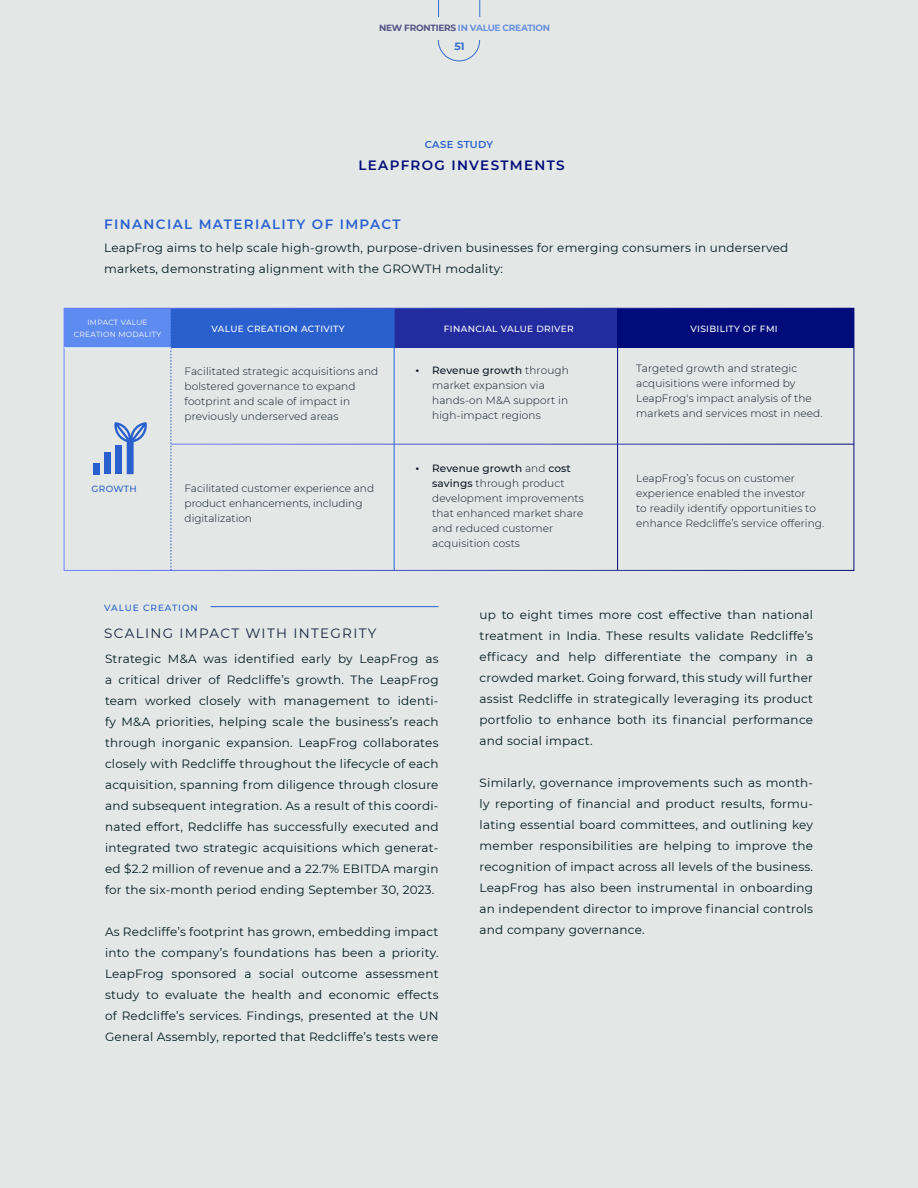
<style>
.page{position:relative;width:918px;height:1188px;background:#e3e7e5}
.page>*{position:absolute;margin:0;border:0;box-sizing:border-box;transform-origin:0 0}
.Murmuration_SMall_ALL_CAP_titles{font:600 13.5px "Montserrat";letter-spacing:.1em;color:#2a60ce}
.Murmuration_SMall_ALL_CAP_titles-2{font:13.5px "Montserrat";letter-spacing:.1em;color:#162540}
.Murmuration_SMall_ALL_CAP_titles-3{font:600 13.5px "Montserrat";letter-spacing:.1em;color:#010b79}
.TL_ICM_Regular_Tight_Spaced{font:12px/21px "Montserrat";letter-spacing:.02em;color:#001b22;text-align:justify}
.TL_ICM_Chart_Text{font:300 10.5px/15px "Montserrat";letter-spacing:.01em;color:#0b1826}
.t1{font:700 10.5px "Montserrat";color:#356dd1}
.Murmuration_SMall_ALL_CAP_titles-4{font:600 10.05px "Montserrat";letter-spacing:.03em;color:#2a60ce}
.t2{font:500 9px "Montserrat";letter-spacing:.04em;color:#fff}
.t3{font:700 9px "Montserrat";letter-spacing:-.03em;color:#6891dc}
.Murmuration_SMall_ALL_CAP_titles-5{font:500 9px "Montserrat";letter-spacing:.095em;color:#2a60ce}
.t4{font:7.5px/11.4px "Montserrat";letter-spacing:.04em;color:#fff;text-align:center}
.s1{color:#535486}
.s2{font-weight:500}
</style>
<div class="page">
<hr style="left:438px;top:0;width:1px;height:37px;background:#356dd1">
<hr style="left:480px;top:0;width:1px;height:37px;background:#356dd1">
<div style="left:438px;top:19px;width:42px;height:42px;border:1px solid #356dd1;border-radius:50%"></div>
<div style="left:366px;top:17px;width:192px;height:23px;background:#e3e7e5"></div>
<div style="left:64px;top:308px;width:107px;height:40px;background:#5e8bf0"></div>
<div style="left:171px;top:308px;width:223px;height:40px;background:#2a60ce"></div>
<div style="left:394px;top:308px;width:223px;height:40px;background:#222c9f"></div>
<div style="left:617px;top:308px;width:237px;height:40px;background:#010b79"></div>
<hr style="left:394px;top:308px;width:1px;height:263px;background:#2a60ce">
<hr style="left:617px;top:309px;width:1px;height:262px;background:#010b79">
<div style="left:64px;top:308px;width:790px;height:263px;border:1px solid #fff"></div>
<svg style="left:171px;top:309px;width:1px;height:262px"></svg>
<hr style="left:171px;top:444px;width:683px;height:1px;background:#fff">
<hr style="left:211px;top:606px;width:228px;height:1px;background:#2a60ce">
<hr style="left:64px;top:348px;width:107px;height:1px;background:#fff">
<svg style="left:114px;top:422px;width:33px;height:52px"></svg>
<div style="left:115px;top:445px;width:7px;height:29px;background:#2a60ce"></div>
<div style="left:104px;top:453px;width:7px;height:21px;background:#2a60ce"></div>
<div style="left:93px;top:463px;width:7px;height:11px;background:#2a60ce"></div>
<p class="t3" style="left:379px;top:22px;width:172px"><span class="s1">NEW FRONTIERS</span> IN VALUE CREATION</p>
<p class="t1" style="left:454px;top:39px;width:12px">51</p>
<p class="Murmuration_SMall_ALL_CAP_titles-4" style="left:425px;top:138px;width:70px">CASE STUDY</p>
<p class="Murmuration_SMall_ALL_CAP_titles-3" style="left:358px;top:156px;width:208px">LEAPFROG INVESTMENTS</p>
<p class="Murmuration_SMall_ALL_CAP_titles" style="left:104px;top:215px;width:298px">FINANCIAL MATERIALITY OF IMPACT</p>
<p class="TL_ICM_Regular_Tight_Spaced" style="left:104px;top:237px;width:686px">LeapFrog aims to help scale high-growth, purpose-driven businesses for emerging consumers in underserved markets, demonstrating alignment with the GROWTH modality:</p>
<p class="t4" style="left:74px;top:317px;width:89px">IMPACT VALUE<br>CREATION MODALITY</p>
<p class="t2" style="left:212px;top:323px;width:135px">VALUE CREATION ACTIVITY</p>
<p class="t2" style="left:444px;top:323px;width:131px">FINANCIAL VALUE DRIVER</p>
<p class="t2" style="left:691px;top:323px;width:89px">VISIBILITY OF FMI</p>
<p class="Murmuration_SMall_ALL_CAP_titles-5" style="left:91px;top:483px;width:47px">GROWTH</p>
<p class="TL_ICM_Chart_Text" style="left:185px;top:363px;width:195px">Facilitated strategic acquisitions and bolstered governance to expand footprint and scale of impact in previously underserved areas</p>
<p class="TL_ICM_Chart_Text" style="left:185px;top:481px;width:191px">Facilitated customer experience and product enhancements, including digitalization</p>
<p class="TL_ICM_Chart_Text" style="left:432px;top:362px;width:138px"><span class="s2">Revenue growth</span> through market expansion via hands-on M&amp;A support in high-impact regions</p>
<p class="TL_ICM_Chart_Text" style="left:432px;top:460px;width:153px"><span class="s2">Revenue growth</span> and <span class="s2">cost savings</span> through product development improvements that enhanced market share and reduced customer acquisition costs</p>
<p class="TL_ICM_Chart_Text" style="left:636px;top:360px;width:188px">Targeted growth and strategic acquisitions were informed by<br>LeapFrog's impact analysis of the markets and services most in need.</p>
<p class="TL_ICM_Chart_Text" style="left:636px;top:470px;width:190px">LeapFrog’s focus on customer experience enabled the investor<br>to readily identify opportunities to enhance Redcliffe’s service offering.</p>
<p class="Murmuration_SMall_ALL_CAP_titles-5" style="left:104px;top:601px;width:95px">VALUE CREATION</p>
<p class="Murmuration_SMall_ALL_CAP_titles-2" style="left:104px;top:624px;width:274px">SCALING IMPACT WITH INTEGRITY</p>
<p class="TL_ICM_Regular_Tight_Spaced" style="left:105px;top:647px;width:335px">Strategic M&amp;A was identified early by LeapFrog as a critical driver of Redcliffe’s growth. The LeapFrog team worked closely with management to identi&shy;fy M&amp;A priorities, helping scale the business’s reach through inorganic expansion. LeapFrog collaborates closely with Redcliffe throughout the lifecycle of each acquisition, spanning from diligence through closure and subsequent integration. As a result of this coordi&shy;nated effort, Redcliffe has successfully executed and integrated two strategic acquisitions which generat&shy;ed $2.2 million of revenue and a 22.7% EBITDA margin for the six-month period ending September 30, 2023.</p>
<p class="TL_ICM_Regular_Tight_Spaced" style="left:105px;top:920px;width:335px">As Redcliffe’s footprint has grown, embedding impact into the company’s foundations has been a priority.<br>LeapFrog sponsored a social outcome assessment study to evaluate the health and economic effects of Redcliffe’s services. Findings, presented at the UN General Assembly, reported that Redcliffe’s tests were</p>
<p class="TL_ICM_Regular_Tight_Spaced" style="left:480px;top:603px;width:335px">up to eight times more cost effective than national treatment in India. These results validate Redcliffe’s efficacy and help differentiate the company in a crowded market. Going forward, this study will further assist Redcliffe in strategically leveraging its product portfolio to enhance both its financial performance and social impact.</p>
<p class="TL_ICM_Regular_Tight_Spaced" style="left:480px;top:771px;width:335px">Similarly, governance improvements such as month&shy;ly reporting of financial and product results, formu&shy;lating essential board committees, and outlining key member responsibilities are helping to improve the recognition of impact across all levels of the business.<br>LeapFrog has also been instrumental in onboarding an independent director to improve financial controls and company governance.</p>
</div>
